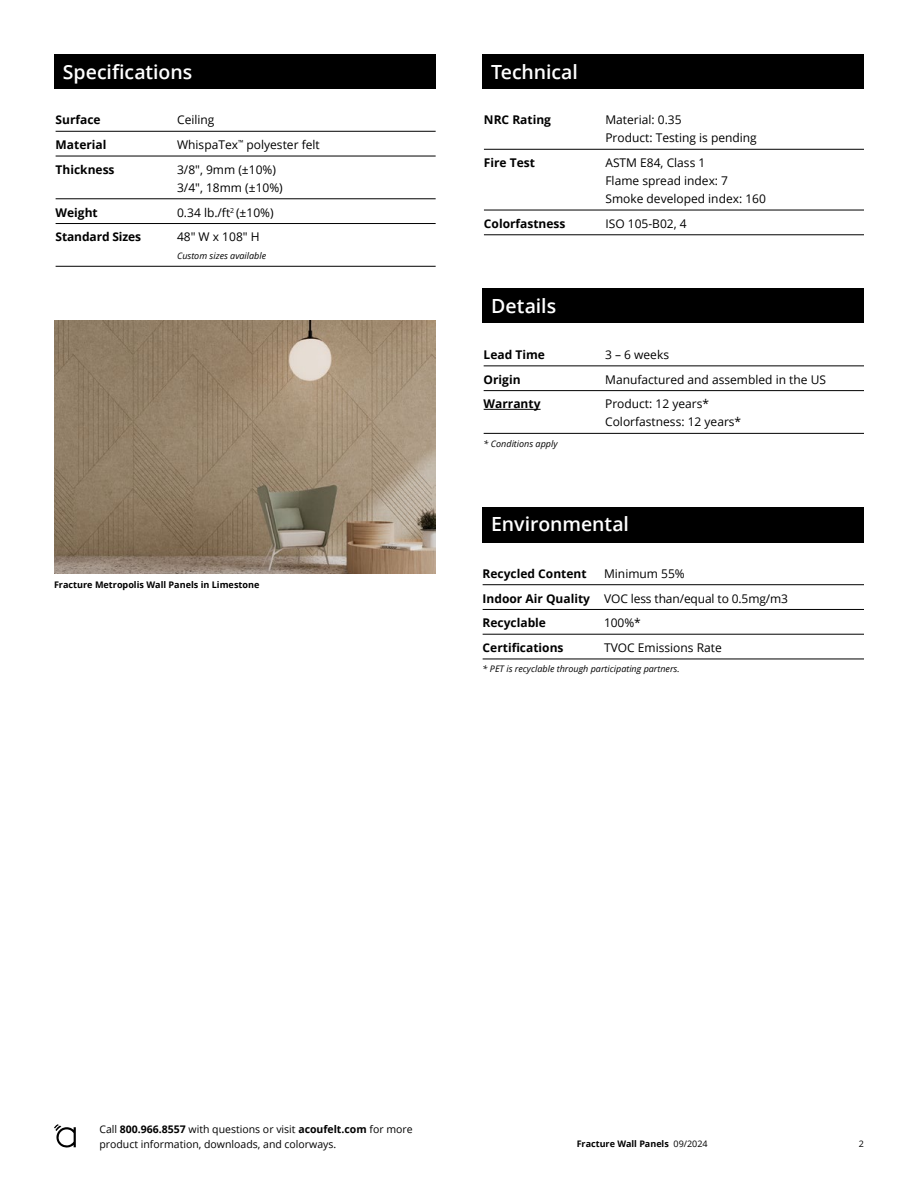
<style>
.page{position:relative;width:918px;height:1188px;background:#fff}
.page>*{position:absolute;margin:0;border:0;box-sizing:border-box;transform-origin:0 0}
.t1{font:600 19.5px "Open Sans";letter-spacing:-.005em;color:#fff}
.t2{font:12px/18px "Open Sans";color:#000}
.t3{font:700 12px "Open Sans";color:#000}
.t4{font:10.5px/15px "Open Sans";color:#000}
.t5{font:700 9.15px "Open Sans";color:#000}
.t6{font:italic 9px "Open Sans";color:#000}
.t7{font:700 9px "Open Sans";color:#000}
.t8{font:9px "Open Sans";color:#000}
.s1{font-weight:700}
.s2{font-weight:400}
</style>
<div class="page">
<svg style="left:54px;top:1124px;width:22px;height:24px"></svg>
<img style="left:54px;top:320px;width:381px;height:254px">
<div style="left:54px;top:54px;width:382px;height:34px;background:#000"></div>
<hr style="left:56px;top:131px;width:380px;height:1px;background:#000">
<hr style="left:56px;top:156px;width:380px;height:1px;background:#000">
<hr style="left:56px;top:199px;width:380px;height:1px;background:#000">
<hr style="left:56px;top:223px;width:380px;height:1px;background:#000">
<hr style="left:56px;top:266px;width:380px;height:1px;background:#000">
<div style="left:483px;top:54px;width:381px;height:34px;background:#000"></div>
<hr style="left:484px;top:149px;width:380px;height:1px;background:#000">
<hr style="left:484px;top:210px;width:380px;height:1px;background:#000">
<hr style="left:484px;top:235px;width:380px;height:1px;background:#000">
<div style="left:483px;top:289px;width:381px;height:34px;background:#000"></div>
<hr style="left:484px;top:366px;width:380px;height:1px;background:#000">
<hr style="left:484px;top:390px;width:380px;height:1px;background:#000">
<hr style="left:484px;top:409px;width:57px;height:1px;background:#000">
<hr style="left:484px;top:433px;width:380px;height:1px;background:#000">
<div style="left:483px;top:507px;width:381px;height:36px;background:#000"></div>
<hr style="left:483px;top:584px;width:381px;height:1px;background:#000">
<hr style="left:483px;top:609px;width:381px;height:1px;background:#000">
<hr style="left:483px;top:634px;width:381px;height:1px;background:#000">
<hr style="left:483px;top:659px;width:381px;height:1px;background:#000">
<h1 class="t1" style="left:63px;top:58px;width:131px">Specifications</h1>
<p class="t3" style="left:56px;top:112px;width:47px">Surface</p>
<p class="t2" style="left:177px;top:111px;width:39px">Ceiling</p>
<p class="t3" style="left:56px;top:136px;width:52px">Material</p>
<p class="t2" style="left:177px;top:135px;width:144px">WhispaTex<sup>™</sup> polyester felt</p>
<p class="t3" style="left:56px;top:161px;width:61px">Thickness</p>
<p class="t2" style="left:177px;top:160px;width:107px">3/8", 9mm (±10%)<br>3/4", 18mm (±10%)</p>
<p class="t3" style="left:56px;top:204px;width:44px">Weight</p>
<p class="t2" style="left:177px;top:203px;width:98px">0.34 lb./ft<sup>2</sup> (±10%)</p>
<p class="t3" style="left:56px;top:229px;width:87px">Standard Sizes</p>
<p class="t2" style="left:177px;top:228px;width:84px">48″ W x 108″ H</p>
<p class="t6" style="left:177px;top:250px;width:91px">Custom sizes available</p>
<p class="t5" style="left:54px;top:578px;width:207px">Fracture Metropolis Wall Panels in Limestone</p>
<h1 class="t1" style="left:491px;top:58px;width:88px">Technical</h1>
<p class="t3" style="left:484px;top:112px;width:69px">NRC Rating</p>
<p class="t2" style="left:605px;top:111px;width:153px">Material: 0.35<br>Product: Testing is pending</p>
<p class="t3" style="left:484px;top:154px;width:53px">Fire Test</p>
<p class="t2" style="left:605px;top:153px;width:162px">ASTM E84, Class 1<br>Flame spread index: 7<br>Smoke developed index: 160</p>
<p class="t3" style="left:484px;top:215px;width:83px">Colorfastness</p>
<p class="t2" style="left:605px;top:214px;width:83px">ISO 105-B02, 4</p>
<h1 class="t1" style="left:491px;top:293px;width:66px">Details</h1>
<p class="t3" style="left:484px;top:346px;width:63px">Lead Time</p>
<p class="t2" style="left:605px;top:345px;width:65px">3 – 6 weeks</p>
<p class="t3" style="left:484px;top:371px;width:38px">Origin</p>
<p class="t2" style="left:605px;top:370px;width:222px">Manufactured and assembled in the US</p>
<p class="t3" style="left:484px;top:396px;width:58px">Warranty</p>
<p class="t2" style="left:605px;top:395px;width:138px">Product: 12 years*<br>Colorfastness: 12 years*</p>
<p class="t6" style="left:484px;top:437px;width:75px">* Conditions apply</p>
<h1 class="t1" style="left:491px;top:511px;width:139px">Environmental</h1>
<p class="t3" style="left:483px;top:565px;width:105px">Recycled Content</p>
<p class="t2" style="left:483px;top:561px;width:307px;line-height:24.8px;text-indent:122px">Minimum 55%<br><span class="s1">Indoor Air Quality</span> VOC less than/equal to 0.5mg/m3<br><span class="s1">Recyclable</span></p>
<p class="t2" style="left:604px;top:614px;width:38px">100%*</p>
<p class="t3" style="left:483px;top:639px;width:82px">Certifications</p>
<p class="t2" style="left:604px;top:638px;width:119px">TVOC Emissions Rate</p>
<p class="t6" style="left:483px;top:663px;width:199px">* PET is recyclable through participating partners.</p>
<p class="t4" style="left:99px;top:1121px;width:315px">Call <span class="s1">800.966.8557</span> with questions or visit <span class="s1">acoufelt.com</span> for more product information, downloads, and colorways.</p>
<p class="t7" style="left:577px;top:1138px;width:133px">Fracture Wall Panels <span class="s2">09/2024</span></p>
<p class="t8" style="left:859px;top:1138px;width:7px">2</p>
</div>
